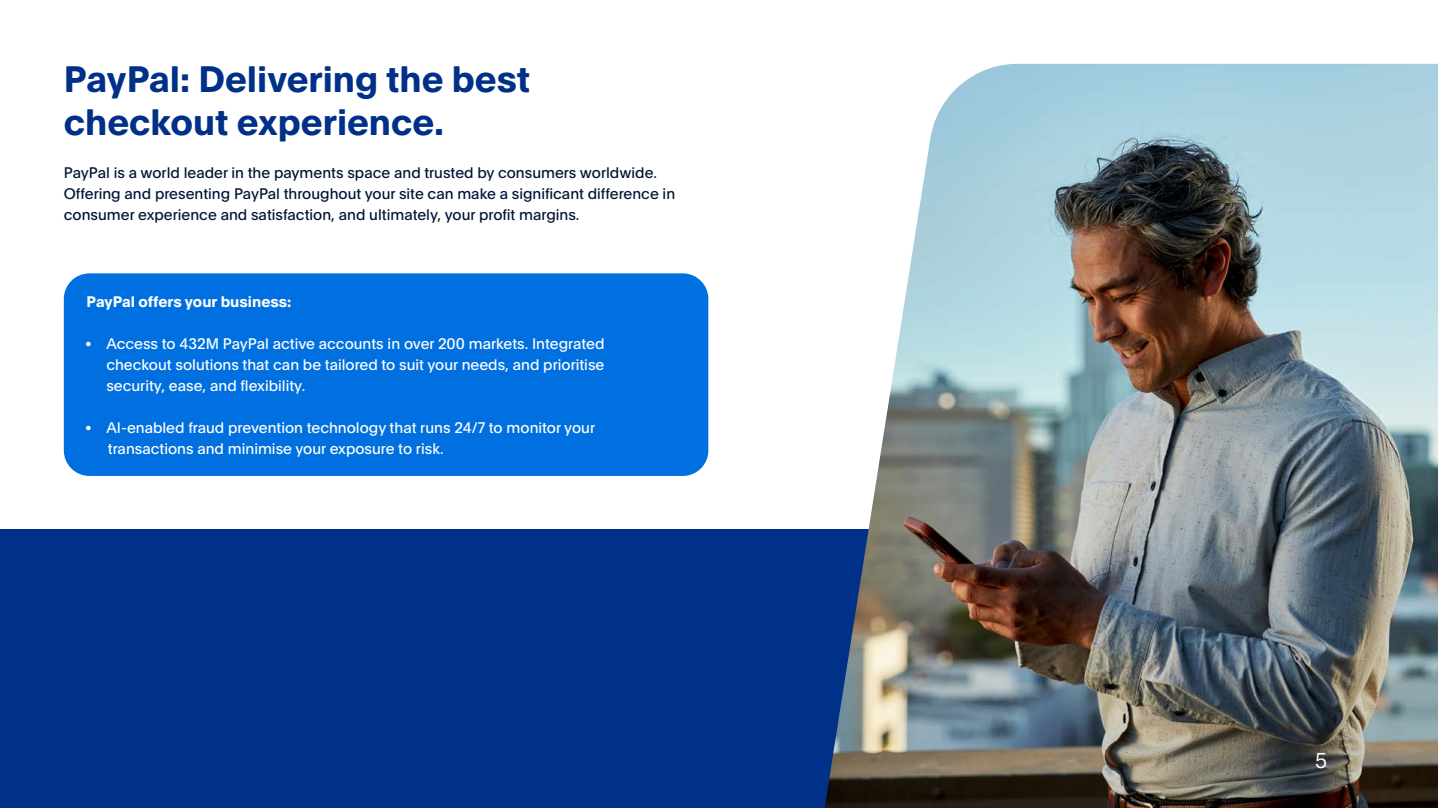
<style>
.page{position:relative;width:1438px;height:808px;background:#fff}
.page>*{position:absolute;margin:0;border:0;box-sizing:border-box;transform-origin:0 0}
.t1{font:700 36px/43.2px "Pay Pal Open";color:#003087}
.t2{font:300 21px "Pay Pal Open";color:#fff}
.t3{font:15px/21px "Pay Pal Open";color:#fff;text-align:justify}
.t4{font:15px/21px "Pay Pal Open";color:#001435}
.t5{font:700 15px "Pay Pal Open";color:#fff}
</style>
<div class="page">
<div style="left:0;top:529px;width:1437px;height:279px;background:#003087"></div>
<img style="left:824px;top:64px;width:613px;height:744px">
<div style="left:64px;top:273px;width:644px;height:203px;background:#0070e0;border-radius:26px"></div>
<h1 class="t1" style="left:64px;top:55px;width:468px">PayPal: Delivering the best checkout experience.</h1>
<p class="t4" style="left:64px;top:162px;width:613px">PayPal is a world leader in the payments space and trusted by consumers worldwide.<br>Offering and presenting PayPal throughout your site can make a significant difference in consumer experience and satisfaction, and ultimately, your profit margins.</p>
<p class="t5" style="left:87px;top:290px;width:206px">PayPal offers your business:</p>
<p class="t3" style="left:106px;top:332px;width:499px;text-indent:-21px">• Access to 432M PayPal active accounts in over 200 markets. Integrated checkout solutions that can be tailored to suit your needs, and prioritise security, ease, and flexibility.</p>
<p class="t3" style="left:108px;top:417px;width:488px;text-indent:-23px">• AI-enabled fraud prevention technology that runs 24/7 to monitor your transactions and minimise your exposure to risk.</p>
<h2 class="t2" style="left:1314px;top:746px;width:13px">5</h2>
</div>
